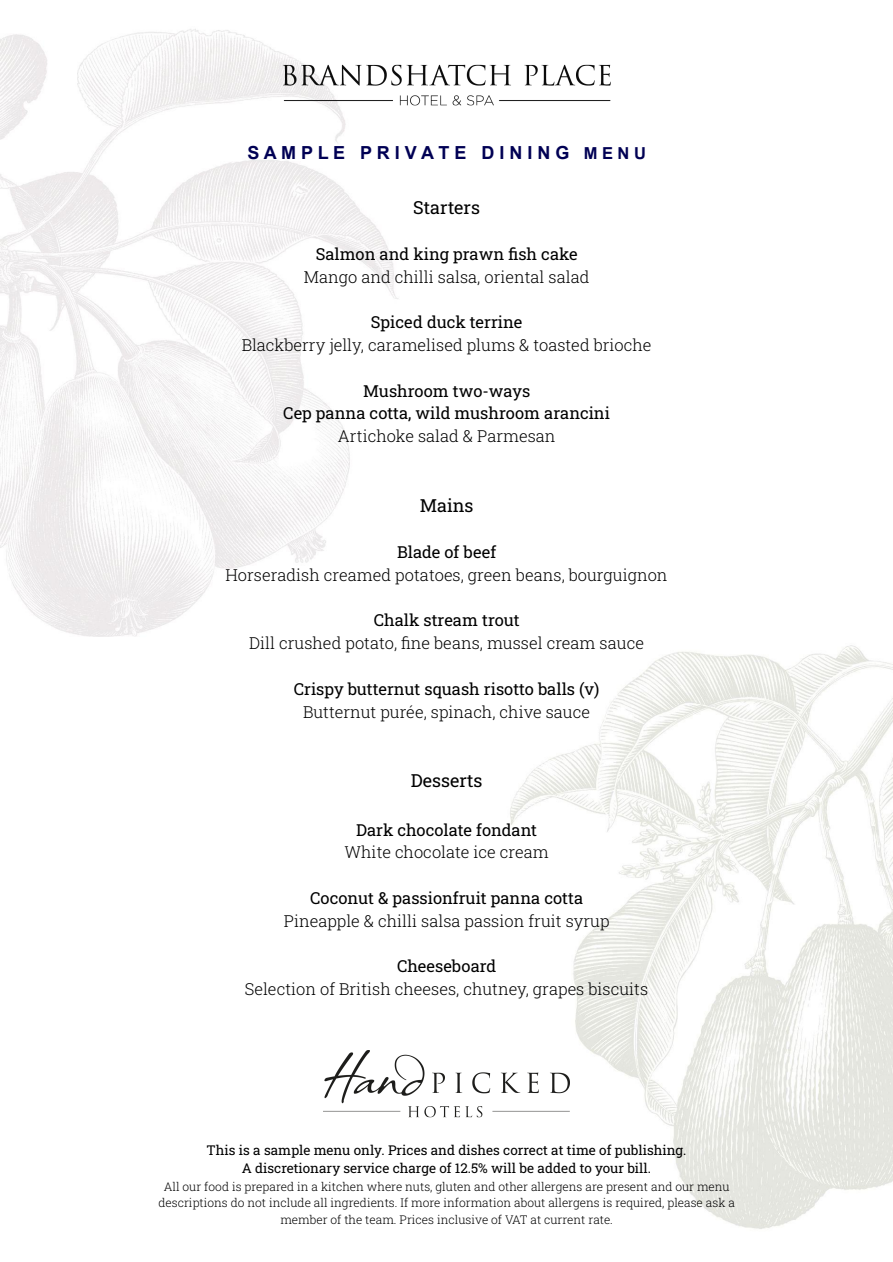
<style>
.page{position:relative;width:893px;height:1262px;background:#fff}
.page>*{position:absolute;margin:0;border:0;box-sizing:border-box;transform-origin:0 0}
.t1{font:700 18px "Arial";color:#000054}
.t2{font:18px "Roboto Slab";color:#000}
.t3{font:300 16.5px "Roboto Slab";color:#000}
.t4{font:16.5px/22.8px "Roboto Slab";color:#000;text-align:center}
.t5{font:13.5px/18.6px "Roboto Slab";color:#000;text-align:center}
.t6{font:300 12px/16.5px "Roboto Slab";color:#000;text-align:center}
.s1{font-size:16.5px}
</style>
<div class="page">
<img style="left:510px;top:645px;width:382px;height:584px">
<img style="left:324px;top:1050px;width:245px;height:70px">
<img style="left:0;top:29px;width:399px;height:608px">
<img style="left:222px;top:48px;width:389px;height:86px">
<p class="t1" style="left:247px;top:145px;width:400px">S A M P L E P R I V A T E D I N I N G <span class="s1">M E N U</span></p>
<p class="t2" style="left:413px;top:195px;width:68px">Starters</p>
<p class="t4" style="left:316px;top:242px;width:263px">Salmon and king prawn fish cake</p>
<p class="t3" style="left:304px;top:265px;width:287px">Mango and chilli salsa, oriental salad</p>
<p class="t4" style="left:371px;top:310px;width:153px">Spiced duck terrine</p>
<p class="t3" style="left:242px;top:334px;width:411px">Blackberry jelly, caramelised plums &amp; toasted brioche</p>
<p class="t4" style="left:283px;top:379px;width:328px">Mushroom two-ways<br>Cep panna cotta, wild mushroom arancini</p>
<p class="t3" style="left:338px;top:425px;width:219px">Artichoke salad &amp; Parmesan</p>
<p class="t2" style="left:420px;top:493px;width:55px">Mains</p>
<p class="t4" style="left:397px;top:540px;width:101px">Blade of beef</p>
<p class="t3" style="left:225px;top:563px;width:443px">Horseradish creamed potatoes, green beans, bourguignon</p>
<p class="t4" style="left:373px;top:608px;width:147px">Chalk stream trout</p>
<p class="t3" style="left:249px;top:632px;width:396px">Dill crushed potato, fine beans, mussel cream sauce</p>
<p class="t4" style="left:294px;top:677px;width:307px">Crispy butternut squash risotto balls (v)</p>
<p class="t3" style="left:303px;top:700px;width:288px">Butternut purée, spinach, chive sauce</p>
<p class="t2" style="left:411px;top:768px;width:73px">Desserts</p>
<p class="t4" style="left:356px;top:817px;width:182px">Dark chocolate fondant</p>
<p class="t3" style="left:344px;top:841px;width:206px">White chocolate ice cream</p>
<p class="t4" style="left:310px;top:886px;width:274px">Coconut &amp; passionfruit panna cotta</p>
<p class="t3" style="left:284px;top:909px;width:327px">Pineapple &amp; chilli salsa passion fruit syrup</p>
<p class="t4" style="left:397px;top:954px;width:101px">Cheeseboard</p>
<p class="t3" style="left:245px;top:977px;width:405px">Selection of British cheeses, chutney, grapes biscuits</p>
<p class="t5" style="left:206px;top:1140px;width:481px">This is a sample menu only. Prices and dishes correct at time of publishing.<br>A discretionary service charge of 12.5% will be added to your bill.</p>
<p class="t6" style="left:158px;top:1177px;width:578px">All our food is prepared in a kitchen where nuts, gluten and other allergens are present and our menu descriptions do not include all ingredients. If more information about allergens is required, please ask a member of the team. Prices inclusive of VAT at current rate.</p>
</div>
